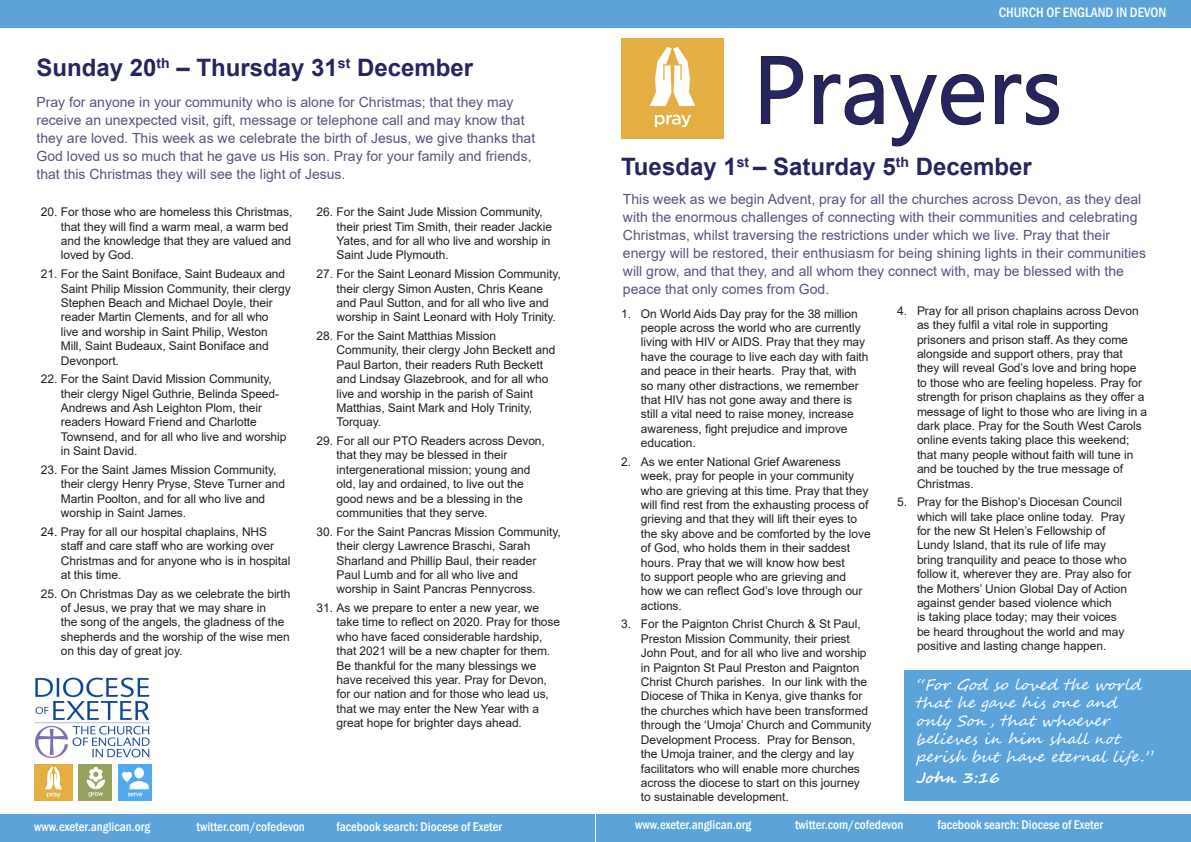
<style>
.page{position:relative;width:1191px;height:842px;background:#fff}
.page>*{position:absolute;margin:0;border:0;box-sizing:border-box;transform-origin:0 0}
.t1{font:95px "Myanmar Text";letter-spacing:.01em;color:#262561}
.Date{font:700 24px "Arial";color:#262561}
.Blurb_before_prayers{font:italic 15px/18px "Segoe Script";color:#fff}
.Blurb_before_prayers-2{font:italic 700 15px "Segoe Script";color:#fff}
.Blurb_before_prayers-3{font:14px/18px "Arial";color:#585380}
.t2{font:500 condensed 14px "Franklin Gothic";color:#fff}
.t3{font:500 condensed 13px "Franklin Gothic";color:#fff}
.t4{font:12px/14.4px "Arial";letter-spacing:-.005em;color:#231f20}
</style>
<div class="page">
<div style="left:0;top:0;width:595px;height:28px;background:#5ca3d9"></div>
<div style="left:0;top:814px;width:595px;height:27px;background:#5ca3d9"></div>
<img style="left:35px;top:677px;width:115px;height:81px">
<img style="left:34px;top:765px;width:38px;height:35px">
<img style="left:78px;top:765px;width:33px;height:35px">
<img style="left:118px;top:765px;width:34px;height:35px">
<div style="left:595px;top:0;width:596px;height:28px;background:#5ca3d9"></div>
<div style="left:596px;top:814px;width:595px;height:27px;background:#5ca3d9"></div>
<svg style="left:760px;top:56px;width:44px;height:69px"></svg>
<svg style="left:814px;top:73px;width:170px;height:74px"></svg>
<svg style="left:995px;top:73px;width:64px;height:53px"></svg>
<img style="left:621px;top:38px;width:102px;height:101px">
<div style="left:904px;top:670px;width:287px;height:130px;background:#5ca3d9"></div>
<p class="Date" style="left:37px;top:51px;width:438px">Sunday 20<sup>th</sup> – Thursday 31<sup>st</sup> December</p>
<p class="Blurb_before_prayers-3" style="left:37px;top:93px;width:500px">Pray for anyone in your community who is alone for Christmas; that they may receive an unexpected visit, gift, message or telephone call and may know that they are loved. This week as we celebrate the birth of Jesus, we give thanks that God loved us so much that he gave us His son. Pray for your family and friends, that this Christmas they will see the light of Jesus.</p>
<p class="t4" style="left:61px;top:205px;width:233px;text-indent:-20px">20. For those who are homeless this Christmas, that they will find a warm meal, a warm bed and the knowledge that they are valued and loved by God.</p>
<p class="t4" style="left:61px;top:267px;width:231px;text-indent:-20px">21. For the Saint Boniface, Saint Budeaux and Saint Philip Mission Community, their clergy Stephen Beach and Michael Doyle, their reader Martin Clements, and for all who<br>live and worship in Saint Philip, Weston Mill, Saint Budeaux, Saint Boniface and Devonport.</p>
<p class="t4" style="left:61px;top:372px;width:227px;text-indent:-20px">22. For the Saint David Mission Community, their clergy Nigel Guthrie, Belinda Speed-Andrews and Ash Leighton Plom, their readers Howard Friend and Charlotte Townsend, and for all who live and worship in Saint David.</p>
<p class="t4" style="left:61px;top:462px;width:226px;text-indent:-20px">23. For the Saint James Mission Community, their clergy Henry Pryse, Steve Turner and Martin Poolton, and for all who live and worship in Saint James.</p>
<p class="t4" style="left:61px;top:524px;width:231px;text-indent:-20px">24. Pray for all our hospital chaplains, NHS staff and care staff who are working over Christmas and for anyone who is in hospital at this time.</p>
<p class="t4" style="left:61px;top:586px;width:231px;text-indent:-20px">25. On Christmas Day as we celebrate the birth of Jesus, we pray that we may share in<br>the song of the angels, the gladness of the shepherds and the worship of the wise men on this day of great joy.</p>
<p class="t4" style="left:336px;top:205px;width:217px;text-indent:-20px">26. For the Saint Jude Mission Community, their priest Tim Smith, their reader Jackie Yates, and for all who live and worship in Saint Jude Plymouth.</p>
<p class="t4" style="left:336px;top:267px;width:226px;text-indent:-20px">27. For the Saint Leonard Mission Community, their clergy Simon Austen, Chris Keane and Paul Sutton, and for all who live and worship in Saint Leonard with Holy Trinity.</p>
<p class="t4" style="left:336px;top:328px;width:220px;text-indent:-20px">28. For the Saint Matthias Mission Community, their clergy John Beckett and Paul Barton, their readers Ruth Beckett and Lindsay Glazebrook, and for all who live and worship in the parish of Saint Matthias, Saint Mark and Holy Trinity, Torquay.</p>
<p class="t4" style="left:336px;top:434px;width:210px;text-indent:-20px">29. For all our PTO Readers across Devon, that they may be blessed in their intergenerational mission; young and old, lay and ordained, to live out the good news and be a blessing in the communities that they serve.</p>
<p class="t4" style="left:336px;top:524px;width:226px;text-indent:-20px">30. For the Saint Pancras Mission Community, their clergy Lawrence Braschi, Sarah Sharland and Phillip Baul, their reader Paul Lumb and for all who live and worship in Saint Pancras Pennycross.</p>
<p class="t4" style="left:336px;top:600px;width:225px;text-indent:-20px">31. As we prepare to enter a new year, we take time to reflect on 2020. Pray for those who have faced considerable hardship, that 2021 will be a new chapter for them.<br>Be thankful for the many blessings we have received this year. Pray for Devon, for our nation and for those who lead us, that we may enter the New Year with a great hope for brighter days ahead.</p>
<p class="t3" style="left:34px;top:818px;width:117px">www.exeter.anglican.org</p>
<p class="t3" style="left:196px;top:818px;width:110px">twitter.com/cofedevon</p>
<p class="t3" style="left:336px;top:818px;width:167px">facebook search: Diocese of Exeter</p>
<p class="t2" style="left:999px;top:3px;width:169px">CHURCH OF ENGLAND IN DEVON</p>
<p class="t1" style="left:753px;top:35px;width:311px">Prayers</p>
<p class="Date" style="left:621px;top:150px;width:412px">Tuesday 1<sup>st</sup> – Saturday 5<sup>th</sup> December</p>
<p class="Blurb_before_prayers-3" style="left:623px;top:189px;width:524px">This week as we begin Advent, pray for all the churches across Devon, as they deal with the enormous challenges of connecting with their communities and celebrating Christmas, whilst traversing the restrictions under which we live. Pray that their energy will be restored, their enthusiasm for being shining lights in their communities will grow, and that they, and all whom they connect with, may be blessed with the peace that only comes from God.</p>
<p class="t4" style="left:641px;top:306px;width:229px;text-indent:-20px">1. On World Aids Day pray for the 38 million people across the world who are currently living with HIV or AIDS. Pray that they may have the courage to live each day with faith and peace in their hearts. Pray that, with so many other distractions, we remember that HIV has not gone away and there is still a vital need to raise money, increase awareness, fight prejudice and improve education.</p>
<p class="t4" style="left:641px;top:454px;width:231px;text-indent:-20px">2. As we enter National Grief Awareness week, pray for people in your community who are grieving at this time. Pray that they will find rest from the exhausting process of grieving and that they will lift their eyes to the sky above and be comforted by the love of God, who holds them in their saddest hours. Pray that we will know how best<br>to support people who are grieving and how we can reflect God’s love through our actions.</p>
<p class="t4" style="left:641px;top:617px;width:232px;text-indent:-20px">3. For the Paignton Christ Church &amp; St Paul, Preston Mission Community, their priest John Pout, and for all who live and worship in Paignton St Paul Preston and Paignton Christ Church parishes. In our link with the Diocese of Thika in Kenya, give thanks for the churches which have been transformed through the ‘Umoja’ Church and Community Development Process. Pray for Benson, the Umoja trainer, and the clergy and lay facilitators who will enable more churches across the diocese to start on this journey to sustainable development.</p>
<p class="t4" style="left:917px;top:303px;width:232px;text-indent:-20px">4. Pray for all prison chaplains across Devon as they fulfil a vital role in supporting prisoners and prison staff. As they come alongside and support others, pray that they will reveal God’s love and bring hope to those who are feeling hopeless. Pray for strength for prison chaplains as they offer a message of light to those who are living in a dark place. Pray for the South West Carols online events taking place this weekend; that many people without faith will tune in and be touched by the true message of Christmas.</p>
<p class="t4" style="left:917px;top:495px;width:216px;text-indent:-20px">5. Pray for the Bishop’s Diocesan Council which will take place online today. Pray for the new St Helen’s Fellowship of Lundy Island, that its rule of life may bring tranquility and peace to those who follow it, wherever they are. Pray also for the Mothers’ Union Global Day of Action against gender based violence which<br>is taking place today; may their voices be heard throughout the world and may positive and lasting change happen.</p>
<p class="Blurb_before_prayers" style="left:916px;top:676px;width:243px">“For God so loved the world that he gave his one and only Son, that whoever believes in him shall not perish but have eternal life.”</p>
<p class="Blurb_before_prayers-2" style="left:916px;top:765px;width:89px">John 3:16</p>
<p class="t3" style="left:635px;top:816px;width:117px">www.exeter.anglican.org</p>
<p class="t3" style="left:795px;top:816px;width:110px">twitter.com/cofedevon</p>
<p class="t3" style="left:937px;top:816px;width:167px">facebook search: Diocese of Exeter</p>
</div>
